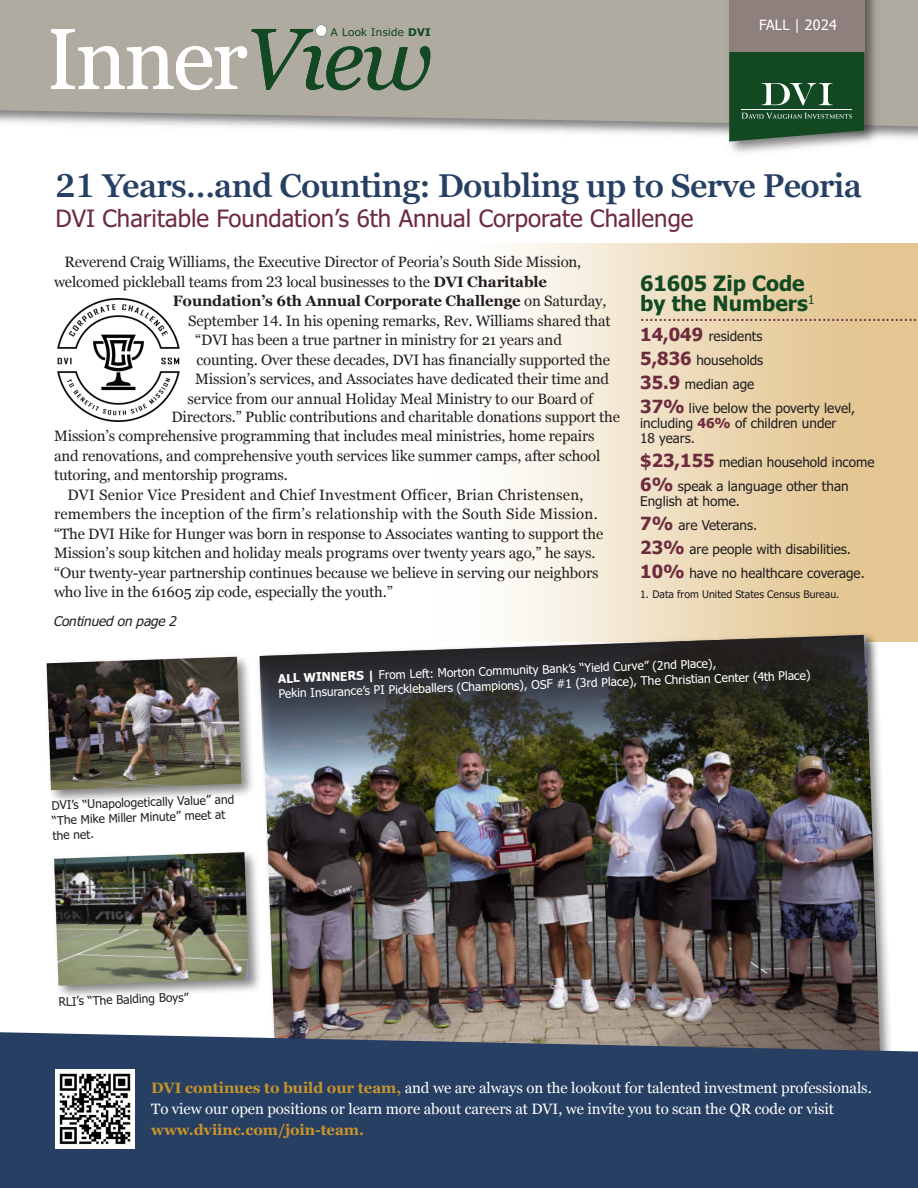
<style>
.page{position:relative;width:918px;height:1188px;background:#fff}
.page>*{position:absolute;margin:0;border:0;box-sizing:border-box;transform-origin:0 0}
.t1{font:600 33px "Georgia Pro";letter-spacing:-.02em;color:#263f62}
.t2{font:24px "Tahoma";color:#6e2b3e}
.t3{font:700 21px "Tahoma";color:#134922}
.t4{font:15px "Georgia";letter-spacing:-.01em;color:#231f20}
.t5{font:15px/21px "Georgia";letter-spacing:-.005em;color:#fff}
.t6{font:15px "Georgia";letter-spacing:.015em;color:#231f20}
.t7{font:15px "Tahoma";color:#6e2b3e}
.t8{font:700 15px "Georgia";letter-spacing:-.01em;color:#231f20}
.t9{font:14.25px "Tahoma";letter-spacing:.02em;color:#fff}
.t10{font:13.5px "Tahoma";color:#231f20}
.t11{font:italic 13.5px "Tahoma";letter-spacing:-.005em;color:#231f20}
.t12{font:12px "Tahoma";color:#fff}
.t13{font:12px/15px "Tahoma";color:#231f20}
.t14{font:10.65px "Tahoma";letter-spacing:.03em;color:#124922;scale:1.07 1}
.t15{font:10.5px "Tahoma";color:#231f20}
.s1{font-weight:700}
.s2{font-family:"Georgia Pro"}
.s3{font-weight:400}
.s4{font-weight:700;font-size:18px;color:#6e2b3e}
.s5{font-weight:700;color:#6e2b3e}
.s6{font-weight:700;color:#c8942b}
.s7{font-family:"Georgia Pro";font-weight:700;color:#c8942b}
</style>
<div class="page">
<div style="left:434px;top:243px;width:484px;height:399px;background:linear-gradient(to right,#fff,#dfbe82)"></div>
<img style="left:880px;top:628px;width:20px;height:404px">
<img style="left:265px;top:791px;width:615px;height:241px">
<img style="left:264px;top:628px;width:623px;height:163px">
<svg style="left:261px;top:635px;width:607px;height:136px;background:#494a45"></svg>
<div style="left:0;top:1032px;width:918px;height:156px;background:#263f62"></div>
<svg style="left:0;top:0;width:918px;height:127px;background:#b1aca3"></svg>
<img style="left:723px;top:0;width:187px;height:153px">
<svg style="left:729px;top:51px;width:135px;height:91px;background:#2a5937"></svg>
<svg style="left:51px;top:25px;width:379px;height:65px;background:#a7ab9f"></svg>
<div style="left:729px;top:0;width:135px;height:51px;background:#8e807d"></div>
<img style="left:56px;top:1070px;width:78px;height:79px">
<img style="left:46px;top:655px;width:215px;height:147px">
<img style="left:47px;top:657px;width:194px;height:133px">
<img style="left:59px;top:845px;width:209px;height:160px">
<img style="left:54px;top:852px;width:195px;height:134px">
<img style="left:57px;top:298px;width:123px;height:124px">
<p class="t14" style="left:331px;top:26px;width:95px">A Look Inside <span class="s1">DVI</span></p>
<p class="t9" style="left:759px;top:19px;width:79px">FALL | 2024</p>
<p class="t1" style="left:56px;top:166px;width:808px">21 Years…and Counting: Doubling up to Serve Peoria</p>
<p class="t2" style="left:56px;top:209px;width:640px">DVI Charitable Foundation’s 6th Annual Corporate Challenge</p>
<p class="t4" style="left:64px;top:253px;width:518px">Reverend Craig Williams, the Executive Director of Peoria’s South Side Mission,</p>
<p class="t4" style="left:54px;top:273px;width:495px">welcomed pickleball teams from <span class="s2">23</span> local businesses to the <span class="s1">DVI Charitable</span></p>
<p class="t8" style="left:173px;top:292px;width:435px">Foundation’s 6th Annual Corporate Challenge <span class="s3">on Saturday,</span></p>
<p class="t4" style="left:188px;top:312px;width:424px">September <span class="s2">14</span>. In his opening remarks, Rev. Williams shared that</p>
<p class="t4" style="left:195px;top:331px;width:368px">“DVI has been a true partner in ministry for 21 years and</p>
<p class="t4" style="left:197px;top:351px;width:415px">counting. Over these decades, DVI has financially supported the</p>
<p class="t4" style="left:195px;top:370px;width:416px">Mission’s services, and Associates have dedicated their time and</p>
<p class="t4" style="left:188px;top:390px;width:407px">service from our annual Holiday Meal Ministry to our Board of</p>
<p class="t4" style="left:172px;top:408px;width:450px">Directors.” Public contributions and charitable donations support the</p>
<p class="t4" style="left:54px;top:427px;width:542px">Mission’s comprehensive programming that includes meal ministries, home repairs</p>
<p class="t4" style="left:54px;top:447px;width:548px">and renovations, and comprehensive youth services like summer camps, after school</p>
<p class="t4" style="left:54px;top:466px;width:235px">tutoring, and mentorship programs.</p>
<p class="t6" style="left:68px;top:486px;width:518px">DVI Senior Vice President and Chief Investment Officer, Brian Christensen,</p>
<p class="t6" style="left:54px;top:505px;width:545px">remembers the inception of the firm’s relationship with the South Side Mission.</p>
<p class="t4" style="left:54px;top:525px;width:551px">“The DVI Hike for Hunger was born in response to Associates wanting to support the</p>
<p class="t4" style="left:54px;top:544px;width:543px">Mission’s soup kitchen and holiday meals programs over twenty years ago,” he says.</p>
<p class="t4" style="left:54px;top:564px;width:546px">“Our twenty-year partnership continues because we believe in serving our neighbors</p>
<p class="t4" style="left:54px;top:583px;width:340px">who live in the 61605 zip code, especially the youth.”</p>
<p class="t11" style="left:54px;top:615px;width:124px">Continued on page 2</p>
<p class="t3" style="left:640px;top:270px;width:166px">61605 Zip Code</p>
<p class="t3" style="left:640px;top:290px;width:176px">by the Numbers<sup>1</sup></p>
<p class="t7" style="left:640px;top:310px;width:279px">.............................................................</p>
<p class="t10" style="left:640px;top:331px;width:124px"><span class="s4">14,049</span> residents</p>
<p class="t10" style="left:640px;top:355px;width:125px"><span class="s4">5,836</span> households</p>
<p class="t10" style="left:640px;top:379px;width:116px"><span class="s4">35.9</span> median age</p>
<p class="t10" style="left:640px;top:403px;width:217px"><span class="s4">37%</span> live below the poverty level,</p>
<p class="t10" style="left:640px;top:418px;width:198px">including <span class="s5">46%</span> of children under</p>
<p class="t10" style="left:640px;top:433px;width:56px">18 years.</p>
<p class="t10" style="left:640px;top:457px;width:236px"><span class="s4">$23,155</span> median household income</p>
<p class="t10" style="left:640px;top:481px;width:210px"><span class="s4">6%</span> speak a language other than</p>
<p class="t10" style="left:640px;top:496px;width:101px">English at home.</p>
<p class="t10" style="left:640px;top:520px;width:119px"><span class="s4">7%</span> are Veterans.</p>
<p class="t10" style="left:640px;top:544px;width:212px"><span class="s4">23%</span> are people with disabilities.</p>
<p class="t10" style="left:640px;top:568px;width:226px"><span class="s4">10%</span> have no healthcare coverage.</p>
<p class="t15" style="left:640px;top:590px;width:201px">1. Data from United States Census Bureau.</p>
<p class="t13" style="left:51px;top:799px;width:184px;rotate:-2deg">DVI’s “Unapologetically Value” and “The Mike Miller Minute” meet at the net.</p>
<p class="t12" style="left:278px;top:674px;width:440px;rotate:-2deg"><span class="s1">ALL WINNERS |</span> From Left: Morton Community Bank’s “Yield Curve” (2nd Place),</p>
<p class="t12" style="left:278px;top:689px;width:534px;rotate:-2deg">Pekin Insurance’s PI Pickleballers (Champions), OSF #1 (3rd Place), The Christian Center (4th Place)</p>
<p class="t13" style="left:58px;top:995px;width:132px;rotate:-2deg">RLI’s “The Balding Boys”</p>
<p class="t5" style="left:151px;top:1077px;width:722px"><span class="s6">DVI continues to build our team,</span> and we are always on the lookout for talented investment professionals.<br>To view our open positions or learn more about careers at DVI, we invite you to scan the QR code or visit <span class="s7">www.dviinc.com/join-team.</span></p>
</div>
